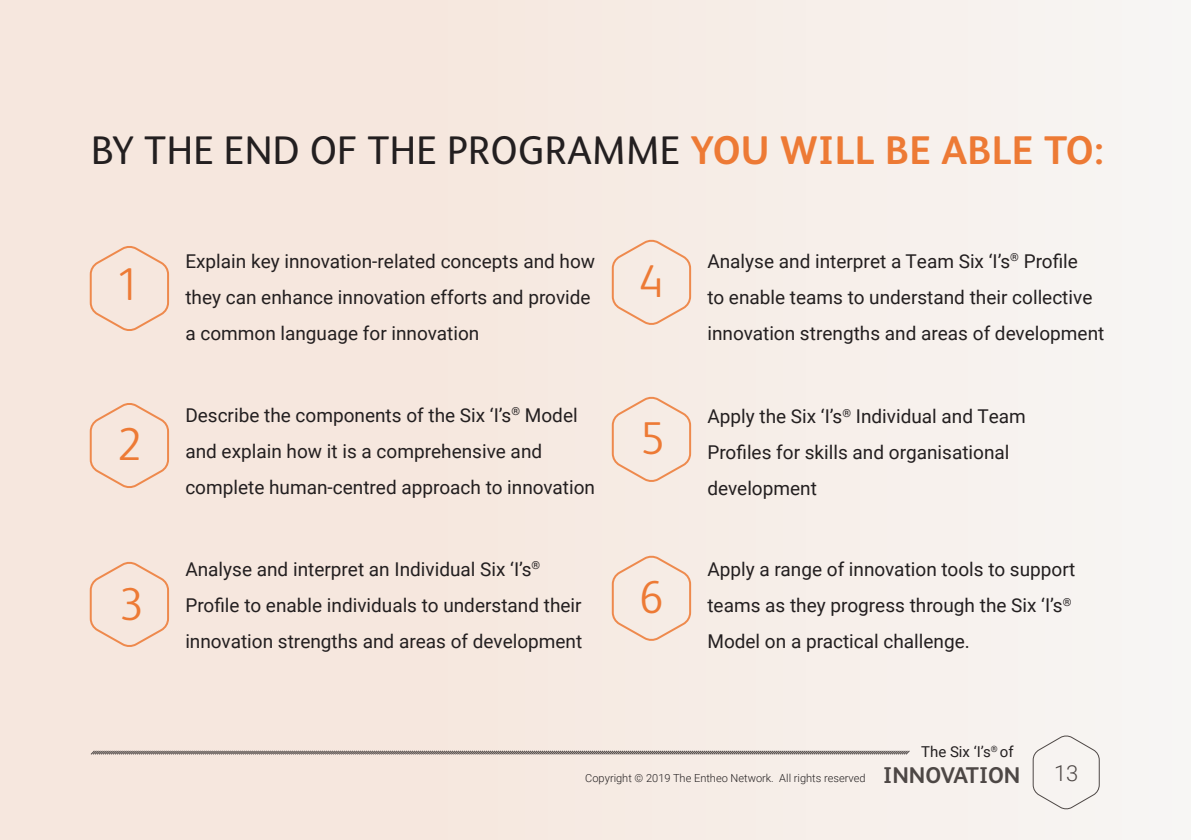
<style>
.page{position:relative;width:1191px;height:840px;background:#fff}
.page>*{position:absolute;margin:0;border:0;box-sizing:border-box;transform-origin:0 0}
.SubTitle{font:300 46.2px "FS Albert";color:#ed7a35}
.Descreption{font:40px "FS Albert";letter-spacing:.01em;color:#231f20}
.t1{font:300 22px "Roboto";color:#4d4745}
.Descreption-2{font:19px/36px "Roboto";color:#231f20}
.t2{font:15px "Roboto";color:#231f20}
.t3{font:300 11px "Roboto";color:#231f20}
.s1{font-weight:700;color:#ed7a35}
.s2{font-family:"FS Albert";font-weight:700;font-size:22.8px;color:#4d4745}
</style>
<div class="page">
<div style="left:0;top:0;width:1191px;height:839px;background:linear-gradient(to right,#f6e4d9,#f7f4f2)"></div>
<svg style="left:89px;top:243px;width:81px;height:90px;background:#f5e0d3"></svg>
<svg style="left:611px;top:238px;width:81px;height:89px;background:#f5e4d9"></svg>
<svg style="left:89px;top:400px;width:81px;height:90px;background:#f5e0d3"></svg>
<svg style="left:611px;top:394px;width:81px;height:89px;background:#f5e4d9"></svg>
<svg style="left:89px;top:559px;width:81px;height:89px;background:#f5e0d3"></svg>
<svg style="left:611px;top:553px;width:81px;height:89px;background:#f5e4d9"></svg>
<svg style="left:1032px;top:733px;width:68px;height:77px"></svg>
<svg style="left:90px;top:749px;width:820px;height:6px;background:#b0a7a1"></svg>
<p class="Descreption" style="left:91px;top:127px;width:1013px">BY THE END OF THE PROGRAMME <span class="s1">YOU WILL BE ABLE TO:</span></p>
<p class="SubTitle" style="left:116px;top:257px;width:26px">1</p>
<p class="Descreption-2" style="left:185px;top:242px;width:411px">Explain key innovation-related concepts and how they can enhance innovation efforts and provide a common language for innovation</p>
<p class="Descreption-2" style="left:707px;top:242px;width:398px">Analyse and interpret a Team Six ‘I’s<sup>®</sup> Profile<br>to enable teams to understand their collective innovation strengths and areas of development</p>
<p class="SubTitle" style="left:638px;top:254px;width:26px">4</p>
<p class="Descreption-2" style="left:185px;top:396px;width:411px">Describe the components of the Six ‘I’s<sup>®</sup> Model and explain how it is a comprehensive and complete human-centred approach to innovation</p>
<p class="Descreption-2" style="left:707px;top:397px;width:320px">Apply the Six ‘I’s<sup>®</sup> Individual and Team</p>
<p class="SubTitle" style="left:117px;top:418px;width:26px">2</p>
<p class="SubTitle" style="left:640px;top:411px;width:26px">5</p>
<p class="Descreption-2" style="left:707px;top:433px;width:303px">Profiles for skills and organisational development</p>
<p class="Descreption-2" style="left:185px;top:550px;width:398px">Analyse and interpret an Individual Six ‘I’s<sup>®<br></sup>Profile to enable individuals to understand their innovation strengths and areas of development</p>
<p class="Descreption-2" style="left:707px;top:550px;width:369px">Apply a range of innovation tools to support teams as they progress through the Six ‘I’s<sup>®<br></sup>Model on a practical challenge.</p>
<p class="SubTitle" style="left:119px;top:577px;width:26px">3</p>
<p class="SubTitle" style="left:638px;top:570px;width:26px">6</p>
<p class="t2" style="left:921px;top:740px;width:94px">The Six ‘I’s<sup>®</sup> of</p>
<p class="t3" style="left:585px;top:770px;width:437px">Copyright © 2019 The Entheo Network. All rights reserved <span class="s2">INNOVATION</span></p>
<p class="t1" style="left:1054px;top:757px;width:26px">13</p>
</div>
